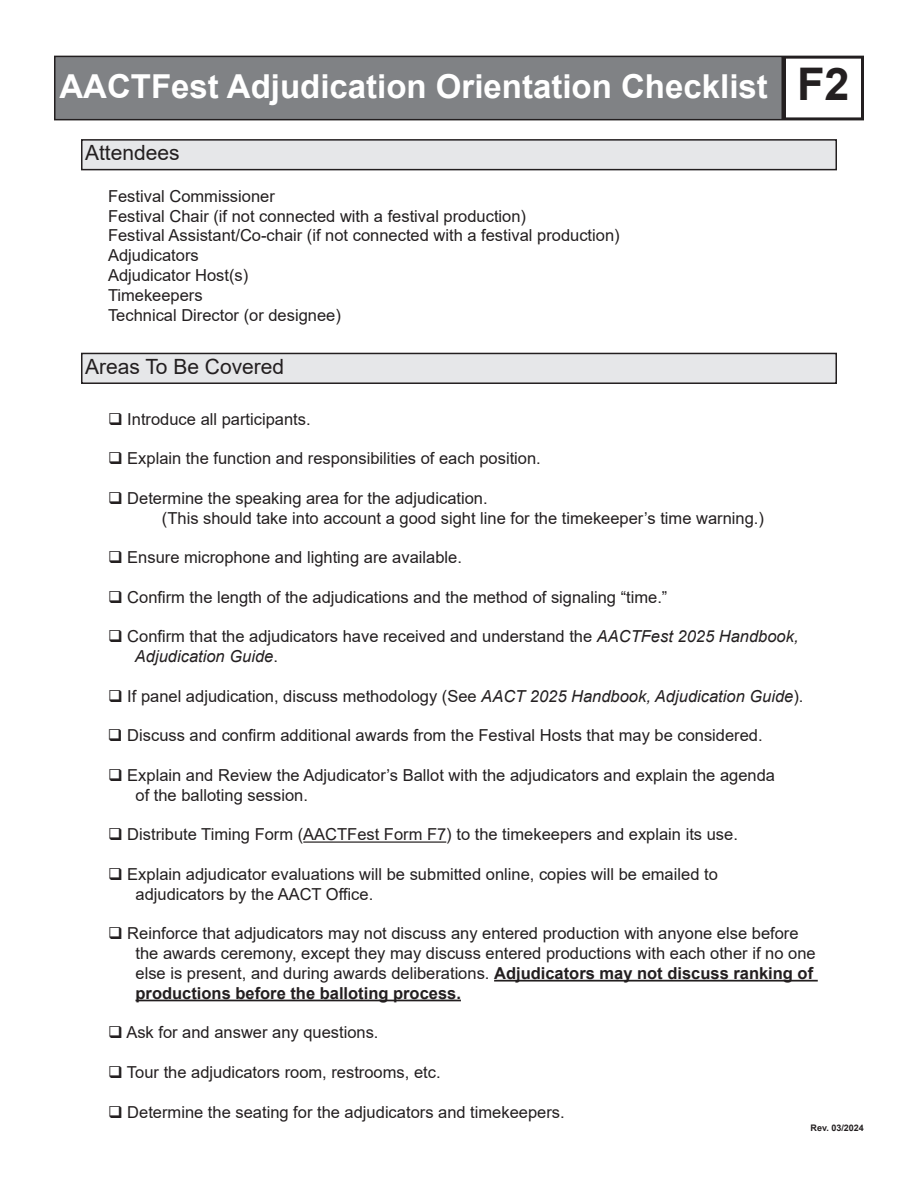
<style>
.page{position:relative;width:918px;height:1188px;background:#fff}
.page>*{position:absolute;margin:0;border:0;box-sizing:border-box;transform-origin:0 0}
.t1{font:700 45px "Arial";color:#231f20}
.Form_Head_2{font:700 33px "Arial";color:#fff}
.t2{font:21px "Arial";color:#231f20}
.t3{font:16.5px/19.8px "Arial";color:#231f20}
.t4{font:700 16.5px "Arial";color:#231f20}
.t5{font:italic 16.5px "Arial";color:#231f20}
.t6{font:700 9px "Arial";color:#231f20}
.s1{font-style:italic}
.s2{font-style:normal}
.s3{font-weight:700}
</style>
<div class="page">
<div style="left:82px;top:140px;width:754px;height:30px;background:#e6e7e9"></div>
<div style="left:81px;top:139px;width:756px;height:31px;border:2px solid #231f20"></div>
<div style="left:82px;top:353px;width:754px;height:30px;background:#e6e7e9"></div>
<div style="left:81px;top:353px;width:756px;height:31px;border:2px solid #231f20"></div>
<div style="left:55px;top:56px;width:727px;height:64px;background:#808285"></div>
<div style="left:54px;top:56px;width:729px;height:64px;border:2px solid #231f20"></div>
<div style="left:783px;top:56px;width:81px;height:64px;border:3px solid #231f20"></div>
<hr style="left:303px;top:841px;width:143px;height:2px;background:#231f20">
<hr style="left:494px;top:980px;width:324px;height:2px;background:#231f20">
<hr style="left:136px;top:1000px;width:325px;height:1px;background:#231f20">
<p class="Form_Head_2" style="left:59px;top:63px;width:710px">AACTFest Adjudication Orientation Checklist</p>
<p class="t1" style="left:797px;top:52px;width:54px">F2</p>
<p class="t2" style="left:85px;top:138px;width:96px">Attendees</p>
<p class="t3" style="left:108px;top:186px;width:168px">Festival Commissioner</p>
<p class="t3" style="left:108px;top:206px;width:420px">Festival Chair (if not connected with a festival production)</p>
<p class="t3" style="left:108px;top:226px;width:513px">Festival Assistant/Co-chair (if not connected with a festival production)</p>
<p class="t3" style="left:108px;top:245px;width:92px">Adjudicators</p>
<p class="t3" style="left:108px;top:265px;width:142px">Adjudicator Host(s)</p>
<p class="t3" style="left:108px;top:285px;width:96px">Timekeepers</p>
<p class="t3" style="left:108px;top:305px;width:234px">Technical Director (or designee)</p>
<p class="t2" style="left:85px;top:352px;width:201px">Areas To Be Covered</p>
<p class="t3" style="left:108px;top:409px;width:204px">❑ Introduce all participants.</p>
<p class="t3" style="left:108px;top:448px;width:434px">❑ Explain the function and responsibilities of each position.</p>
<p class="t3" style="left:162px;top:488px;width:603px;text-indent:-54px">❑ Determine the speaking area for the adjudication.<br>(This should take into account a good sight line for the timekeeper’s time warning.)</p>
<p class="t3" style="left:108px;top:547px;width:356px">❑ Ensure microphone and lighting are available.</p>
<p class="t3" style="left:108px;top:587px;width:561px">❑ Confirm the length of the adjudications and the method of signaling “time.”</p>
<p class="t3" style="left:108px;top:627px;width:692px">❑ Confirm that the adjudicators have received and understand the <span class="s1">AACTFest 2025 Handbook,</span></p>
<p class="t5" style="left:135px;top:646px;width:145px">Adjudication Guide<span class="s2">.</span></p>
<p class="t3" style="left:108px;top:686px;width:697px">❑ If panel adjudication, discuss methodology (See <span class="s1">AACT 2025 Handbook, Adjudication Guide</span>).</p>
<p class="t3" style="left:108px;top:726px;width:656px">❑ Discuss and confirm additional awards from the Festival Hosts that may be considered.</p>
<p class="t3" style="left:108px;top:765px;width:669px">❑ Explain and Review the Adjudicator’s Ballot with the adjudicators and explain the agenda</p>
<p class="t3" style="left:136px;top:785px;width:174px">of the balloting session.</p>
<p class="t3" style="left:108px;top:825px;width:631px">❑ Distribute Timing Form (AACTFest Form F7) to the timekeepers and explain its use.</p>
<p class="t3" style="left:108px;top:864px;width:611px">❑ Explain adjudicator evaluations will be submitted online, copies will be emailed to</p>
<p class="t3" style="left:136px;top:884px;width:239px">adjudicators by the AACT Office.</p>
<p class="t3" style="left:108px;top:924px;width:692px">❑ Reinforce that adjudicators may not discuss any entered production with anyone else before</p>
<p class="t3" style="left:136px;top:943px;width:682px">the awards ceremony, except they may discuss entered productions with each other if no one</p>
<p class="t3" style="left:136px;top:963px;width:679px">else is present, and during awards deliberations. <span class="s3">Adjudicators may not discuss ranking of</span></p>
<p class="t4" style="left:136px;top:981px;width:327px">productions before the balloting process.</p>
<p class="t3" style="left:108px;top:1023px;width:272px">❑ Ask for and answer any questions.</p>
<p class="t3" style="left:108px;top:1062px;width:334px">❑ Tour the adjudicators room, restrooms, etc.</p>
<p class="t3" style="left:108px;top:1102px;width:458px">❑ Determine the seating for the adjudicators and timekeepers.</p>
<p class="t6" style="left:811px;top:1122px;width:55px">Rev. 03/2024</p>
</div>
